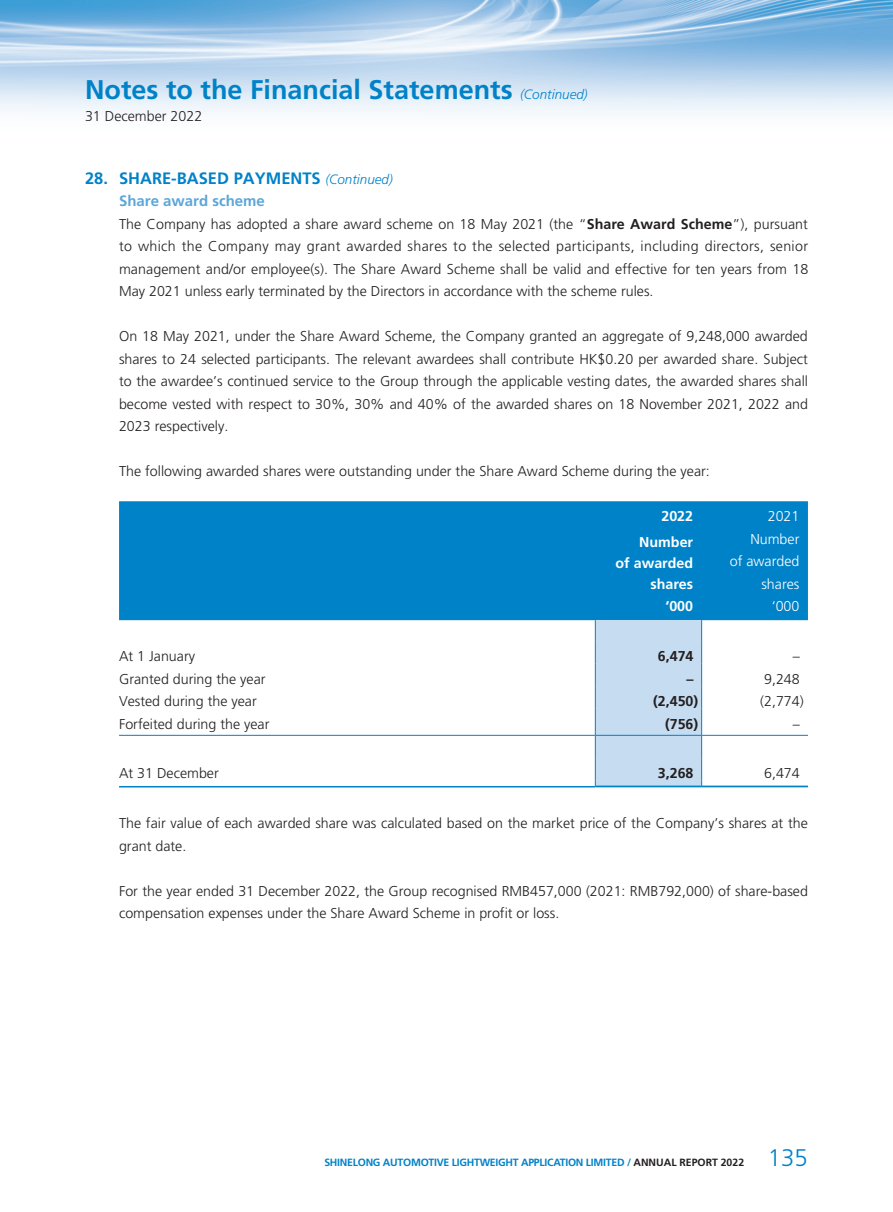
<style>
.page{position:relative;width:893px;height:1212px;background:#fff}
.page>*{position:absolute;margin:0;border:0;box-sizing:border-box;transform-origin:0 0}
.t1{font:700 27px "Frutiger LT Std";color:#0082c8}
.t2{font:300 24px "Frutiger LT Std";color:#0082c8}
._01_H1{font:700 16.5px "Frutiger LT Std";color:#0082c8}
._02_H2{font:700 15px "Frutiger LT Std";color:#5ba6da}
._00_txt{font:300 14.25px/22.5px "Frutiger LT Std";color:#231f20;text-align:justify}
._50_Table_txt{font:300 14.25px "Frutiger LT Std";color:#231f20}
._50_Table_txt-2{font:700 14.25px "Frutiger LT Std";color:#fff}
._50_Table_txt-3{font:300 14.25px "Frutiger LT Std";color:#fff}
._50_Table_txt-4{font:700 14.25px "Frutiger LT Std";color:#231f20}
.t3{font:700 10.5px "Frutiger LT Std";letter-spacing:-.025em;color:#0082c8}
.s1{font-weight:300;font-style:italic;font-size:13.5px}
.s2{font-weight:700}
.s3{color:#231f20}
</style>
<div class="page">
<img style="left:0;top:0;width:893px;height:788px">
<div style="left:119px;top:501px;width:689px;height:119px;background:#0082c8"></div>
<hr style="left:595px;top:787px;width:107px;height:1px;background:#c5dcf1">
<hr style="left:702px;top:787px;width:106px;height:1px;background:#c5dcf1">
<div style="left:595px;top:620px;width:107px;height:167px;background:#c5dcf1"></div>
<hr style="left:119px;top:735px;width:476px;height:1px;background:#0082c8">
<hr style="left:596px;top:735px;width:105px;height:1px;background:#0082c8">
<hr style="left:702px;top:735px;width:106px;height:1px;background:#0082c8">
<hr style="left:119px;top:786px;width:476px;height:1px;background:#0082c8">
<hr style="left:596px;top:785px;width:105px;height:2px;background:#0082c8">
<hr style="left:702px;top:785px;width:106px;height:2px;background:#0082c8">
<h1 class="t1" style="left:85px;top:74px;width:504px">Notes to the Financial Statements <span class="s1">(Continued)</span></h1>
<p class="_00_txt" style="left:85px;top:105px;width:119px">31 December 2022</p>
<p class="_01_H1" style="left:85px;top:168px;width:309px">28. SHARE-BASED PAYMENTS <span class="s1">(Continued)</span></p>
<p class="_02_H2" style="left:119px;top:192px;width:147px">Share award scheme</p>
<p class="_00_txt" style="left:119px;top:213px;width:691px">The Company has adopted a share award scheme on 18 May 2021 (the “<span class="s2">Share Award Scheme</span>”), pursuant to which the Company may grant awarded shares to the selected participants, including directors, senior management and/or employee(s). The Share Award Scheme shall be valid and effective for ten years from 18<br>May 2021 unless early terminated by the Directors in accordance with the scheme rules.</p>
<p class="_00_txt" style="left:119px;top:325px;width:690px">On 18 May 2021, under the Share Award Scheme, the Company granted an aggregate of 9,248,000 awarded shares to 24 selected participants. The relevant awardees shall contribute HK$0.20 per awarded share. Subject to the awardee’s continued service to the Group through the applicable vesting dates, the awarded shares shall become vested with respect to 30%, 30% and 40% of the awarded shares on 18 November 2021, 2022 and 2023 respectively.</p>
<p class="_00_txt" style="left:119px;top:460px;width:592px">The following awarded shares were outstanding under the Share Award Scheme during the year:</p>
<p class="_50_Table_txt-2" style="left:661px;top:508px;width:33px">2022</p>
<p class="_50_Table_txt-3" style="left:768px;top:508px;width:33px">2021</p>
<p class="_50_Table_txt-2" style="left:639px;top:533px;width:55px">Number</p>
<p class="_50_Table_txt-2" style="left:615px;top:554px;width:79px">of awarded</p>
<p class="_50_Table_txt-2" style="left:650px;top:575px;width:44px">shares</p>
<p class="_50_Table_txt-3" style="left:750px;top:531px;width:51px">Number</p>
<p class="_50_Table_txt-3" style="left:730px;top:553px;width:71px">of awarded</p>
<p class="_50_Table_txt-3" style="left:761px;top:576px;width:40px">shares</p>
<p class="_50_Table_txt-2" style="left:665px;top:598px;width:29px">‘000</p>
<p class="_50_Table_txt-3" style="left:772px;top:598px;width:29px">‘000</p>
<p class="_50_Table_txt" style="left:119px;top:648px;width:78px">At 1 January</p>
<p class="_50_Table_txt-4" style="left:658px;top:648px;width:37px">6,474</p>
<p class="_50_Table_txt" style="left:793px;top:648px;width:9px">–</p>
<p class="_50_Table_txt" style="left:119px;top:671px;width:148px">Granted during the year</p>
<p class="_50_Table_txt-4" style="left:686px;top:670px;width:9px">–</p>
<p class="_50_Table_txt" style="left:764px;top:671px;width:37px">9,248</p>
<p class="_50_Table_txt" style="left:119px;top:693px;width:139px">Vested during the year</p>
<p class="_50_Table_txt-4" style="left:653px;top:693px;width:47px">(2,450)</p>
<p class="_50_Table_txt" style="left:760px;top:693px;width:45px">(2,774)</p>
<p class="_50_Table_txt" style="left:119px;top:716px;width:152px">Forfeited during the year</p>
<p class="_50_Table_txt-4" style="left:665px;top:715px;width:35px">(756)</p>
<p class="_50_Table_txt" style="left:793px;top:716px;width:9px">–</p>
<p class="_50_Table_txt" style="left:119px;top:765px;width:101px">At 31 December</p>
<p class="_50_Table_txt-4" style="left:658px;top:765px;width:37px">3,268</p>
<p class="_50_Table_txt" style="left:764px;top:765px;width:37px">6,474</p>
<p class="_00_txt" style="left:119px;top:812px;width:690px">The fair value of each awarded share was calculated based on the market price of the Company’s shares at the grant date.</p>
<p class="_00_txt" style="left:119px;top:879px;width:690px">For the year ended 31 December 2022, the Group recognised RMB457,000 (2021: RMB792,000) of share-based compensation expenses under the Share Award Scheme in profit or loss.</p>
<p class="t3" style="left:324px;top:1156px;width:421px">SHINELONG AUTOMOTIVE LIGHTWEIGHT APPLICATION LIMITED / <span class="s3">ANNUAL REPORT 2022</span></p>
<h2 class="t2" style="left:768px;top:1144px;width:42px">135</h2>
</div>
